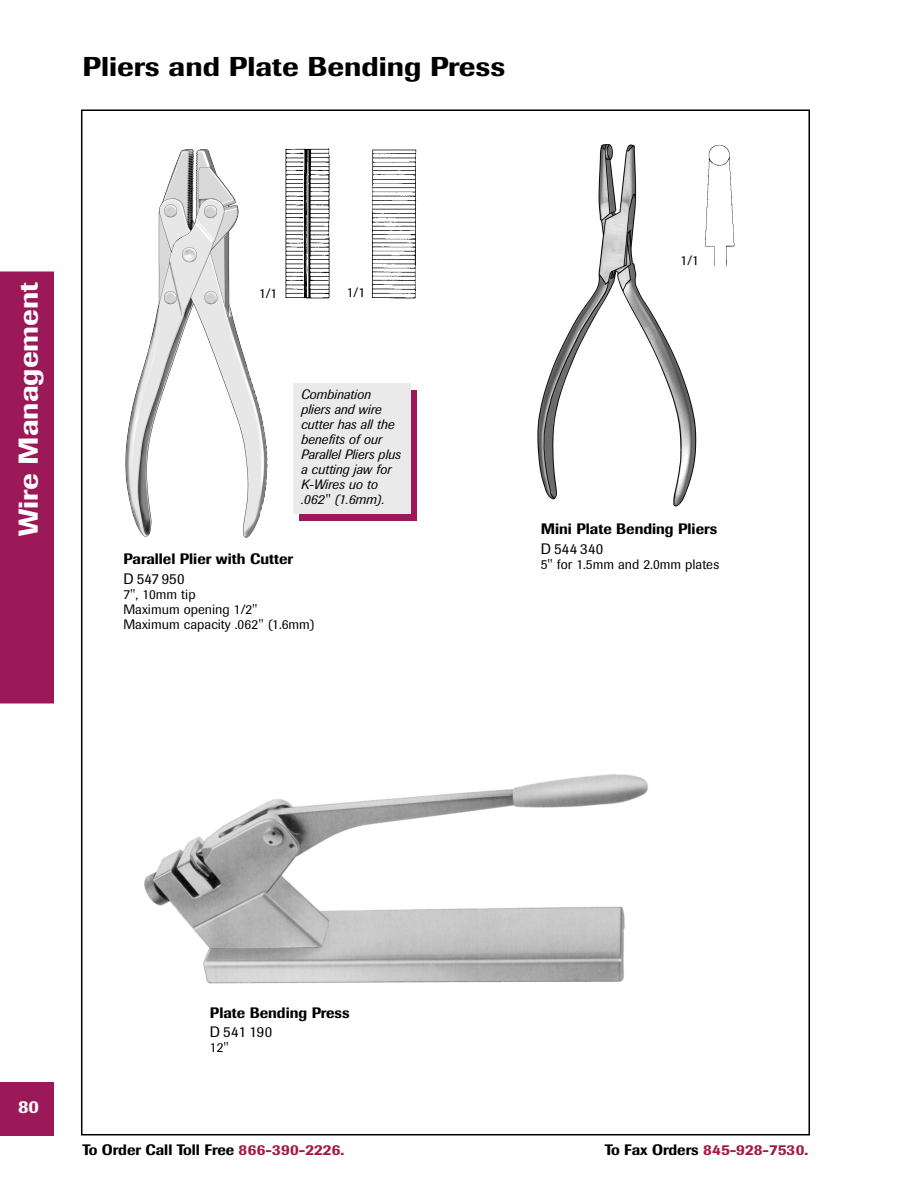
<style>
.page{position:relative;width:918px;height:1188px;background:#fff}
.page>*{position:absolute;margin:0;border:0;box-sizing:border-box;transform-origin:0 0}
.t1{font:500 27px "Imago";color:#000;scale:1.1 1}
.t2{font:500 27px "Imago";color:#fff;scale:1.1 1}
.t3{font:500 18px "Imago";color:#fff}
.t4{font:500 15px "Imago";color:#000}
.t5{font:500 15px "Imago";color:#a41947}
.t6{font:15px "Imago";letter-spacing:.02em;color:#000}
.t7{font:italic 13.5px/15px "Imago";color:#000}
.t8{font:13.5px/15px "Imago";color:#000}
.s1{color:#a41947}
.s2{color:#000}
</style>
<div class="page">
<div style="left:0;top:1082px;width:54px;height:53px;background:#9b1958"></div>
<div style="left:0;top:271px;width:54px;height:432px;background:#9b1958"></div>
<img style="left:537px;top:144px;width:160px;height:363px">
<img style="left:704px;top:145px;width:31px;height:122px">
<img style="left:125px;top:149px;width:70px;height:359px">
<img style="left:285px;top:148px;width:132px;height:151px">
<svg style="left:300px;top:390px;width:117px;height:130px;background:#a6366c"></svg>
<div style="left:293px;top:383px;width:117px;height:130px;background:#eaeaea"></div>
<img style="left:144px;top:774px;width:504px;height:210px">
<h1 class="t1" style="left:82px;top:57px;width:386px">Pliers and Plate Bending Press</h1>
<h1 class="t2" style="left:19px;top:536px;width:232px;rotate:-90deg">Wire Management</h1>
<p class="t8" style="left:259px;top:287px;width:20px">1/1</p>
<p class="t8" style="left:347px;top:287px;width:20px">1/1</p>
<p class="t7" style="left:301px;top:389px;width:101px">Combination pliers and wire cutter has all the benefits of our<br>Parallel Pliers plus a cutting jaw for<br>K-Wires uo to .062" (1.6mm).</p>
<p class="t4" style="left:123px;top:554px;width:171px">Parallel Plier with Cutter</p>
<p class="t6" style="left:123px;top:573px;width:63px">D 547 950</p>
<p class="t8" style="left:123px;top:588px;width:192px">7", 10mm tip<br>Maximum opening 1/2"<br>Maximum capacity .062" (1.6mm)</p>
<p class="t8" style="left:681px;top:255px;width:20px">1/1</p>
<p class="t4" style="left:541px;top:524px;width:178px">Mini Plate Bending Pliers</p>
<p class="t6" style="left:541px;top:543px;width:64px">D 544 340</p>
<p class="t8" style="left:541px;top:558px;width:180px">5" for 1.5mm and 2.0mm plates</p>
<h2 class="t3" style="left:18px;top:1100px;width:22px">80</h2>
<p class="t4" style="left:210px;top:1007px;width:141px">Plate Bending Press</p>
<p class="t6" style="left:210px;top:1027px;width:64px">D 541 190</p>
<p class="t8" style="left:210px;top:1041px;width:20px">12"</p>
<p class="t4" style="left:82px;top:1145px;width:263px">To Order Call Toll Free <span class="s1">866-390-2226.</span></p>
<p class="t5" style="left:605px;top:1145px;width:205px"><span class="s2">To Fax Orders</span> 845-928-7530.</p>
</div>
